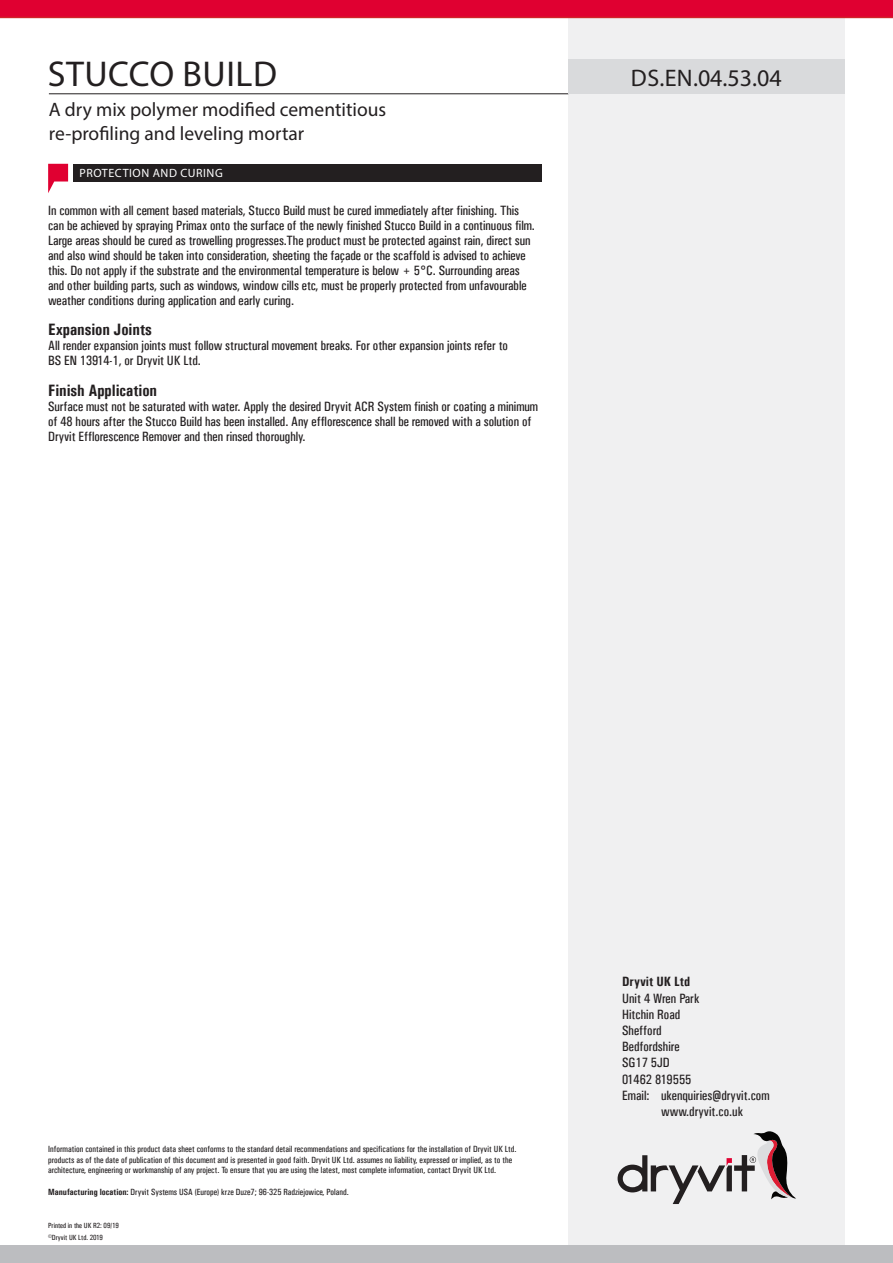
<style>
.page{position:relative;width:893px;height:1263px;background:#fff}
.page>*{position:absolute;margin:0;border:0;box-sizing:border-box;transform-origin:0 0}
.t1{font:36px "Myriad Pro";letter-spacing:.015em;color:#231f20}
.t2{font:24px "Myriad Pro";color:#231f20}
.t3{font:19.5px/23.4px "Myriad Pro";color:#231f20}
.t4{font:700 16.5px "Univers Condensed";letter-spacing:-.005em;color:#231f20}
.t5{font:13.5px/15px "Univers Condensed";letter-spacing:-.005em;color:#231f20}
.t6{font:700 13.5px "Univers Condensed";color:#231f20}
.t7{font:12px "Myriad Pro";letter-spacing:.045em;color:#fff}
.t8{font:9px/10.8px "Univers Condensed";color:#231f20}
.t9{font:7.5px "Univers Condensed";color:#231f20}
.s1{font-weight:700}
</style>
<div class="page">
<div style="left:568px;top:0;width:277px;height:1263px;background:#f0f0f1"></div>
<hr style="left:49px;top:93px;width:519px;height:1px;background:#231f20">
<svg style="left:0;top:0;width:893px;height:18px;background:#de0230"></svg>
<svg style="left:618px;top:1131px;width:178px;height:73px"></svg>
<div style="left:0;top:1245px;width:893px;height:18px;background:#bcbdc0"></div>
<div style="left:568px;top:59px;width:277px;height:35px;background:#d9dadc"></div>
<div style="left:73px;top:164px;width:468px;height:18px;background:#231f20"></div>
<svg style="left:48px;top:164px;width:20px;height:29px"></svg>
<p class="t1" style="left:48px;top:52px;width:231px">STUCCO BUILD</p>
<p class="t3" style="left:49px;top:98px;width:339px">A dry mix polymer modified cementitious re-profiling and leveling mortar</p>
<p class="t7" style="left:79px;top:166px;width:145px">PROTECTION AND CURING</p>
<p class="t5" style="left:48px;top:203px;width:488px">In common with all cement based materials, Stucco Build must be cured immediately after finishing. This can be achieved by spraying Primax onto the surface of the newly finished Stucco Build in a continuous film.<br>Large areas should be cured as trowelling progresses.The product must be protected against rain, direct sun and also wind should be taken into consideration, sheeting the façade or the scaffold is advised to achieve this. Do not apply if the substrate and the environmental temperature is below + 5°C. Surrounding areas and other building parts, such as windows, window cills etc, must be properly protected from unfavourable weather conditions during application and early curing.</p>
<p class="t4" style="left:48px;top:320px;width:105px">Expansion Joints</p>
<p class="t5" style="left:48px;top:338px;width:461px">All render expansion joints must follow structural movement breaks. For other expansion joints refer to<br>BS EN 13914-1, or Dryvit UK Ltd.</p>
<p class="t4" style="left:48px;top:380px;width:111px">Finish Application</p>
<p class="t5" style="left:48px;top:398px;width:491px">Surface must not be saturated with water. Apply the desired Dryvit ACR System finish or coating a minimum of 48 hours after the Stucco Build has been installed. Any efflorescence shall be removed with a solution of<br>Dryvit Efflorescence Remover and then rinsed thoroughly.</p>
<p class="t2" style="left:631px;top:63px;width:152px">DS.EN.04.53.04</p>
<p class="t8" style="left:48px;top:1143px;width:470px">Information contained in this product data sheet conforms to the standard detail recommendations and specifications for the installation of Dryvit UK Ltd. products as of the date of publication of this document and is presented in good faith. Dryvit UK Ltd. assumes no liability, expressed or implied, as to the architecture, engineering or workmanship of any project. To ensure that you are using the latest, most complete information, contact Dryvit UK Ltd.</p>
<p class="t8" style="left:48px;top:1186px;width:302px"><span class="s1">Manufacturing location:</span> Dryvit Systems USA (Europe) krze Duze7; 96-325 Radziejowice, Poland.</p>
<p class="t9" style="left:48px;top:1221px;width:72px">Printed in the UK R2: 09/19</p>
<p class="t9" style="left:48px;top:1233px;width:56px">©Dryvit UK Ltd. 2019</p>
<p class="t6" style="left:622px;top:973px;width:69px">Dryvit UK Ltd</p>
<p class="t5" style="left:622px;top:990px;width:79px">Unit 4 Wren Park</p>
<p class="t5" style="left:622px;top:1006px;width:60px">Hitchin Road</p>
<p class="t5" style="left:622px;top:1023px;width:41px">Shefford</p>
<p class="t5" style="left:622px;top:1039px;width:59px">Bedfordshire</p>
<p class="t5" style="left:622px;top:1055px;width:49px">SG17 5JD</p>
<p class="t5" style="left:622px;top:1071px;width:71px">01462 819555</p>
<p class="t5" style="left:622px;top:1087px;width:149px">Email: ukenquiries@dryvit.com</p>
<p class="t5" style="left:661px;top:1104px;width:84px">www.dryvit.co.uk</p>
</div>
